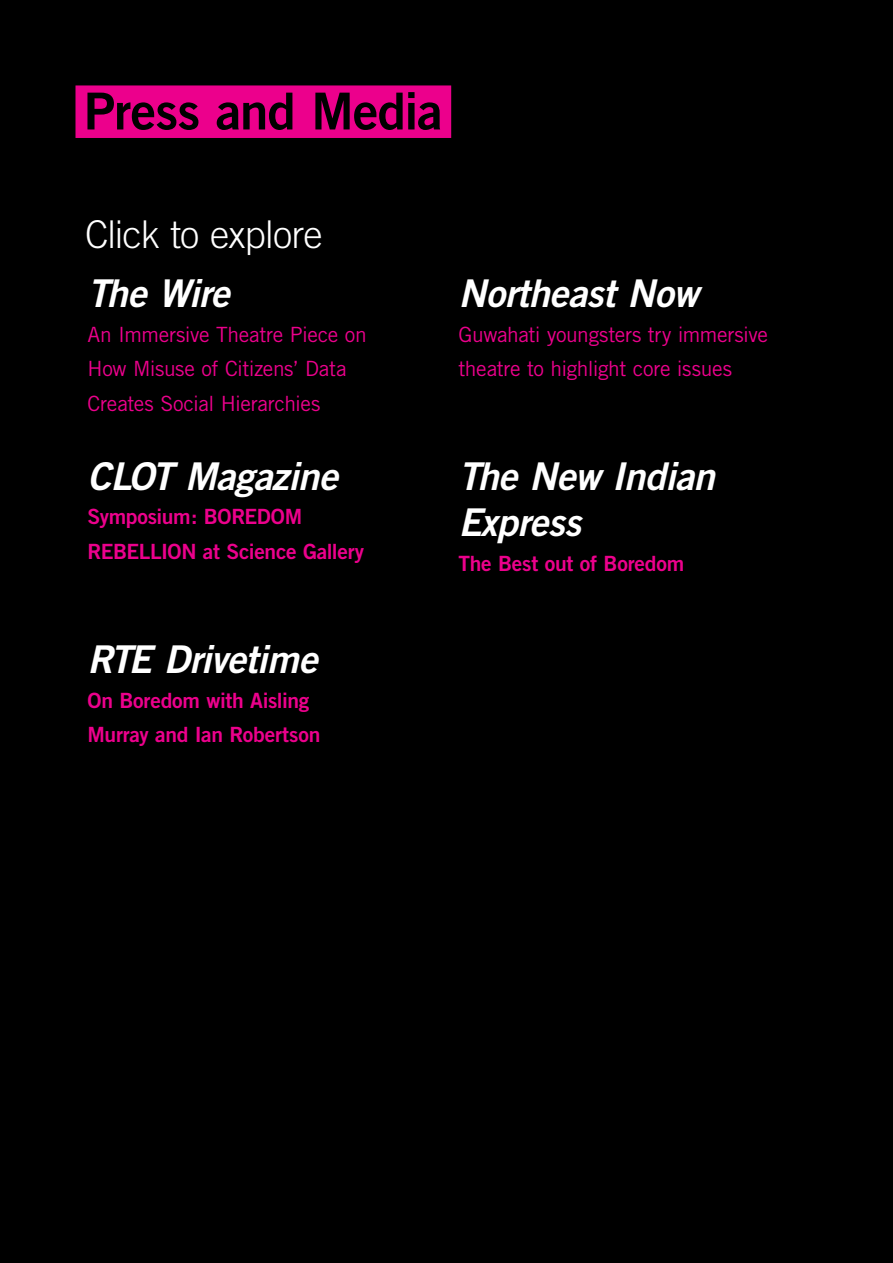
<style>
.page{position:relative;width:893px;height:1263px;background:#000}
.page>*{position:absolute;margin:0;border:0;box-sizing:border-box;transform-origin:0 0}
.t1{font:51px "Trade Gothic Bold Two";letter-spacing:-.02em;color:#000}
.t2{font:italic 38.25px/46.5px "Trade Gothic Bold Two";letter-spacing:-.015em;color:#fff}
.t3{font:300 38.25px "Trade Gothic";letter-spacing:-.02em;color:#fff}
.t4{font:21px/34.5px "Trade Gothic";letter-spacing:-.015em;color:#ec008c}
.t5{font:21px/34.5px "Trade Gothic Bold Two";letter-spacing:-.015em;color:#ec008c}
</style>
<div class="page">
<div style="left:75px;top:85px;width:376px;height:53px;background:#ec008c"></div>
<h1 class="t1" style="left:84px;top:80px;width:360px">Press and Media</h1>
<h2 class="t3" style="left:85px;top:212px;width:239px">Click to explore</h2>
<h2 class="t2" style="left:88px;top:269px;width:144px">The Wire</h2>
<p class="t4" style="left:88px;top:317px;width:281px">An Immersive Theatre Piece on<br>How Misuse of Citizens’ Data<br>Creates Social Hierarchies</p>
<h2 class="t2" style="left:88px;top:452px;width:252px">CLOT Magazine</h2>
<p class="t5" style="left:88px;top:499px;width:278px">Symposium: BOREDOM<br>REBELLION at Science Gallery</p>
<h2 class="t2" style="left:88px;top:635px;width:231px">RTE Drivetime</h2>
<p class="t5" style="left:88px;top:682px;width:234px">On Boredom with Aisling<br>Murray and Ian Robertson</p>
<h2 class="t2" style="left:458px;top:269px;width:242px">Northeast Now</h2>
<p class="t4" style="left:458px;top:317px;width:311px">Guwahati youngsters try immersive theatre to highlight core issues</p>
<h2 class="t2" style="left:458px;top:452px;width:258px">The New Indian<br>Express</h2>
<p class="t5" style="left:458px;top:546px;width:227px">The Best out of Boredom</p>
</div>
